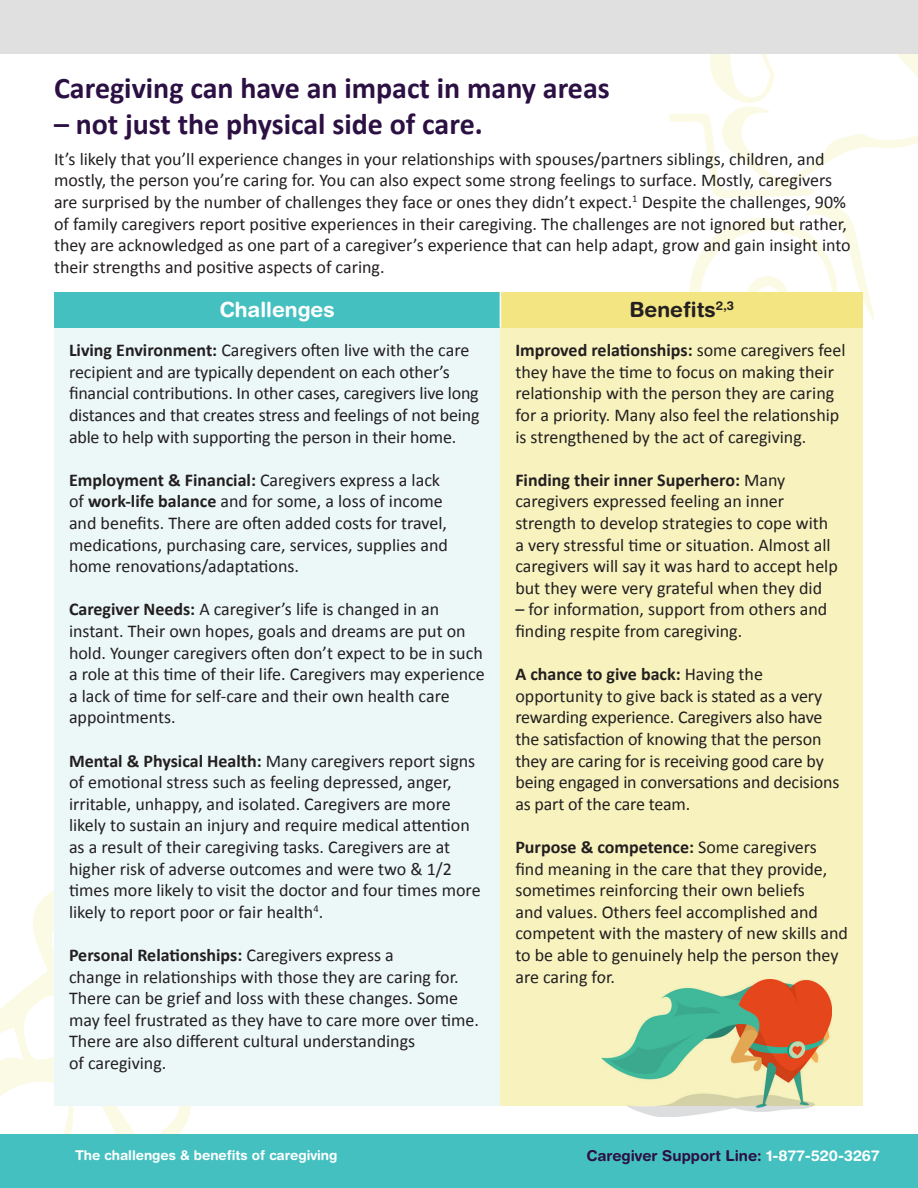
<style>
.page{position:relative;width:918px;height:1188px;background:#fff}
.page>*{position:absolute;margin:0;border:0;box-sizing:border-box;transform-origin:0 0}
.body{font:700 30px "Calibri";color:#2c1043}
.body-2{font:700 21px "Helvetica Rounded";color:#241f21}
.body-3{font:700 21px "Helvetica Rounded";color:#fff}
.body-4{font:18px/21.6px "Calibri";color:#231f20}
.t1{font:700 18px "Calibri";color:#231f20}
.subhead{font:700 15px "Helvetica Rounded";color:#2c1043}
.t2{font:700 13.5px "Helvetica Rounded";color:#fff}
.s1{font-weight:700}
.s2{font-weight:400}
.s3{color:#fff}
</style>
<div class="page">
<svg style="left:0;top:891px;width:191px;height:243px"></svg>
<svg style="left:670px;top:54px;width:248px;height:266px"></svg>
<div style="left:54px;top:292px;width:446px;height:36px;background:#45c0c1"></div>
<div style="left:500px;top:292px;width:363px;height:36px;background:#f3e682"></div>
<div style="left:54px;top:328px;width:446px;height:778px;background:#ecf7f7"></div>
<div style="left:500px;top:328px;width:363px;height:778px;background:#f7f2be"></div>
<hr style="left:500px;top:292px;width:1px;height:36px;background:#fff">
<div style="left:0;top:1134px;width:918px;height:54px;background:#45c0c1"></div>
<div style="left:0;top:0;width:918px;height:54px;background:#e0e0e0"></div>
<img style="left:601px;top:980px;width:231px;height:137px">
<p class="body" style="left:54px;top:70px;width:557px">Caregiving can have an impact in many areas</p>
<p class="body" style="left:54px;top:106px;width:430px">– not just the physical side of care.</p>
<p class="body-4" style="left:54px;top:147px;width:798px">It’s likely that you’ll experience changes in your relationships with spouses/partners siblings, children, and mostly, the person you’re caring for. You can also expect some strong feelings to surface. Mostly, caregivers are surprised by the number of challenges they face or ones they didn’t expect.<sup>1</sup> Despite the challenges, 90% of family caregivers report positive experiences in their caregiving. The challenges are not ignored but rather, they are acknowledged as one part of a caregiver’s experience that can help adapt, grow and gain insight into their strengths and positive aspects of caring.</p>
<p class="body-3" style="left:220px;top:297px;width:117px">Challenges</p>
<p class="body-2" style="left:629px;top:297px;width:106px">Benefits<sup>2,3</sup></p>
<p class="body-4" style="left:69px;top:338px;width:412px"><span class="s1">Living Environment:</span> Caregivers often live with the care recipient and are typically dependent on each other’s financial contributions. In other cases, caregivers live long distances and that creates stress and feelings of not being able to help with supporting the person in their home.</p>
<p class="body-4" style="left:69px;top:468px;width:380px"><span class="s1">Employment &amp; Financial:</span> Caregivers express a lack of <span class="s1">work-life balance</span> and for some, a loss of income and benefits. There are often added costs for travel, medications, purchasing care, services, supplies and home renovations/adaptations.</p>
<p class="body-4" style="left:69px;top:598px;width:417px"><span class="s1">Caregiver Needs:</span> A caregiver’s life is changed in an instant. Their own hopes, goals and dreams are put on hold. Younger caregivers often don’t expect to be in such a role at this time of their life. Caregivers may experience a lack of time for self-care and their own health care appointments.</p>
<p class="body-4" style="left:69px;top:749px;width:413px"><span class="s1">Mental &amp; Physical Health:</span> Many caregivers report signs of emotional stress such as feeling depressed, anger, irritable, unhappy, and isolated. Caregivers are more likely to sustain an injury and require medical attention as a result of their caregiving tasks. Caregivers are at higher risk of adverse outcomes and were two &amp; 1/2 times more likely to visit the doctor and four times more likely to report poor or fair health<sup>4</sup>.</p>
<p class="t1" style="left:69px;top:944px;width:326px">Personal Relationships: <span class="s2">Caregivers express a</span></p>
<p class="body-4" style="left:69px;top:965px;width:411px">change in relationships with those they are caring for.<br>There can be grief and loss with these changes. Some may feel frustrated as they have to care more over time.<br>There are also different cultural understandings<br>of caregiving.</p>
<p class="body-4" style="left:515px;top:338px;width:332px"><span class="s1">Improved relationships:</span> some caregivers feel they have the time to focus on making their relationship with the person they are caring for a priority. Many also feel the relationship is strengthened by the act of caregiving.</p>
<p class="body-4" style="left:515px;top:468px;width:324px"><span class="s1">Finding their inner Superhero:</span> Many caregivers expressed feeling an inner strength to develop strategies to cope with a very stressful time or situation. Almost all caregivers will say it was hard to accept help but they were very grateful when they did</p>
<p class="body-4" style="left:515px;top:598px;width:313px">– for information, support from others and finding respite from caregiving.</p>
<p class="body-4" style="left:515px;top:662px;width:325px"><span class="s1">A chance to give back:</span> Having the opportunity to give back is stated as a very rewarding experience. Caregivers also have the satisfaction of knowing that the person they are caring for is receiving good care by being engaged in conversations and decisions as part of the care team.</p>
<p class="body-4" style="left:515px;top:835px;width:334px"><span class="s1">Purpose &amp; competence:</span> Some caregivers find meaning in the care that they provide, sometimes reinforcing their own beliefs<br>and values. Others feel accomplished and competent with the mastery of new skills and to be able to genuinely help the person they are caring for.</p>
<p class="t2" style="left:75px;top:1147px;width:264px">The challenges &amp; benefits of caregiving</p>
<p class="subhead" style="left:587px;top:1146px;width:295px">Caregiver Support Line: <span class="s3">1-877-520-3267</span></p>
</div>
